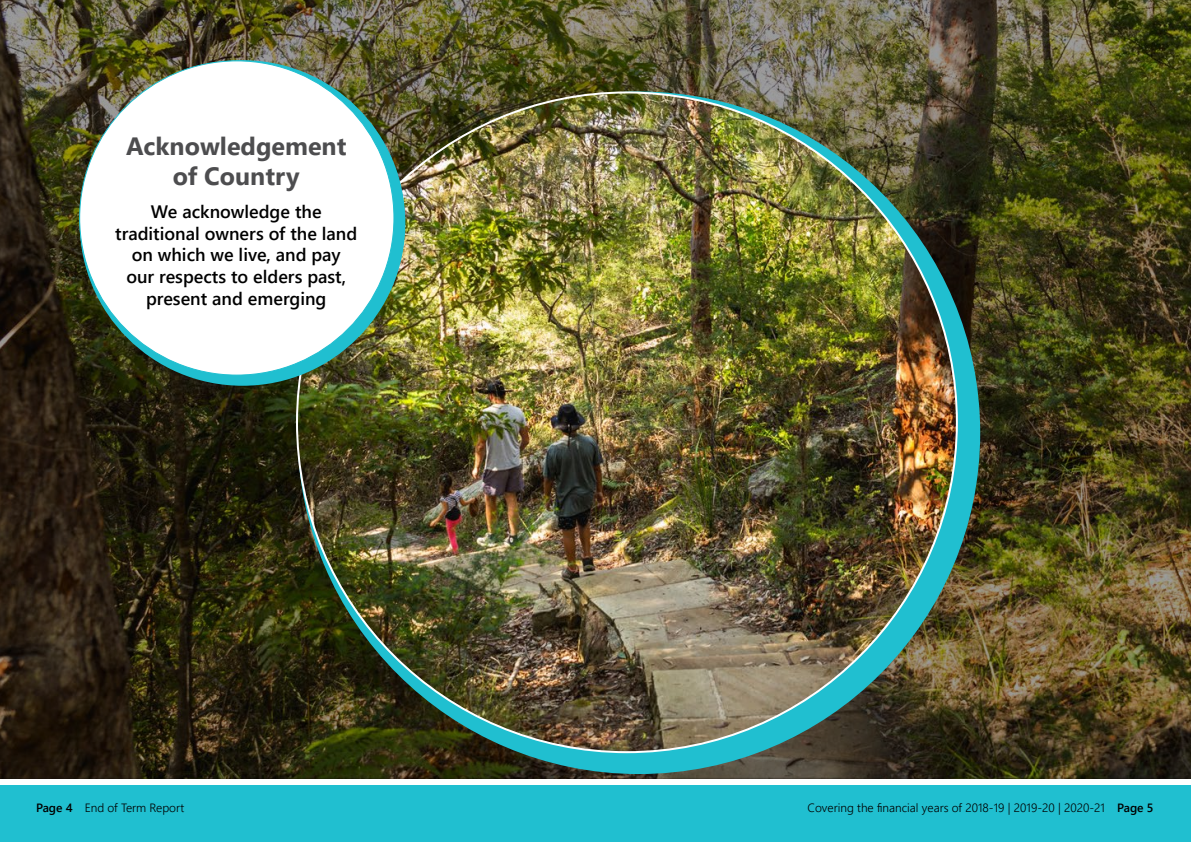
<style>
.page{position:relative;width:1191px;height:842px;background:#fff}
.page>*{position:absolute;margin:0;border:0;box-sizing:border-box;transform-origin:0 0}
.H1__Page_Heading{font:700 25px/30px "Segoe UI";color:#4d4d4f;text-align:center}
.H2__Sub_Heading{font:600 18px/21.6px "Segoe UI";color:#000;text-align:center}
.t1{font:300 12px "Segoe UI";color:#000}
.s1{font-weight:600}
</style>
<div class="page">
<div style="left:0;top:785px;width:1191px;height:57px;background:#20bfd0"></div>
<img style="left:0;top:0;width:1191px;height:779px">
<div style="left:297px;top:92px;width:683px;height:682px;background:#20bfd0;border-radius:50%"></div>
<img style="left:297px;top:92px;width:660px;height:660px;border-radius:330px">
<div style="left:80px;top:60px;width:325px;height:326px;background:#20bfd0;border-radius:50%"></div>
<div style="left:80px;top:61px;width:314px;height:314px;background:#fff;border-radius:50%"></div>
<h1 class="H1__Page_Heading" style="left:126px;top:129px;width:222px">Acknowledgement of Country</h1>
<h2 class="H2__Sub_Heading" style="left:115px;top:199px;width:244px">We acknowledge the traditional owners of the land on which we live, and pay<br>our respects to elders past, present and emerging</h2>
<p class="t1" style="left:36px;top:796px;width:150px"><span class="s1">Page 4</span> End of Term Report</p>
<p class="t1" style="left:807px;top:796px;width:347px">Covering the financial years of 2018-19 | 2019-20 | 2020-21 <span class="s1">Page 5</span></p>
</div>
